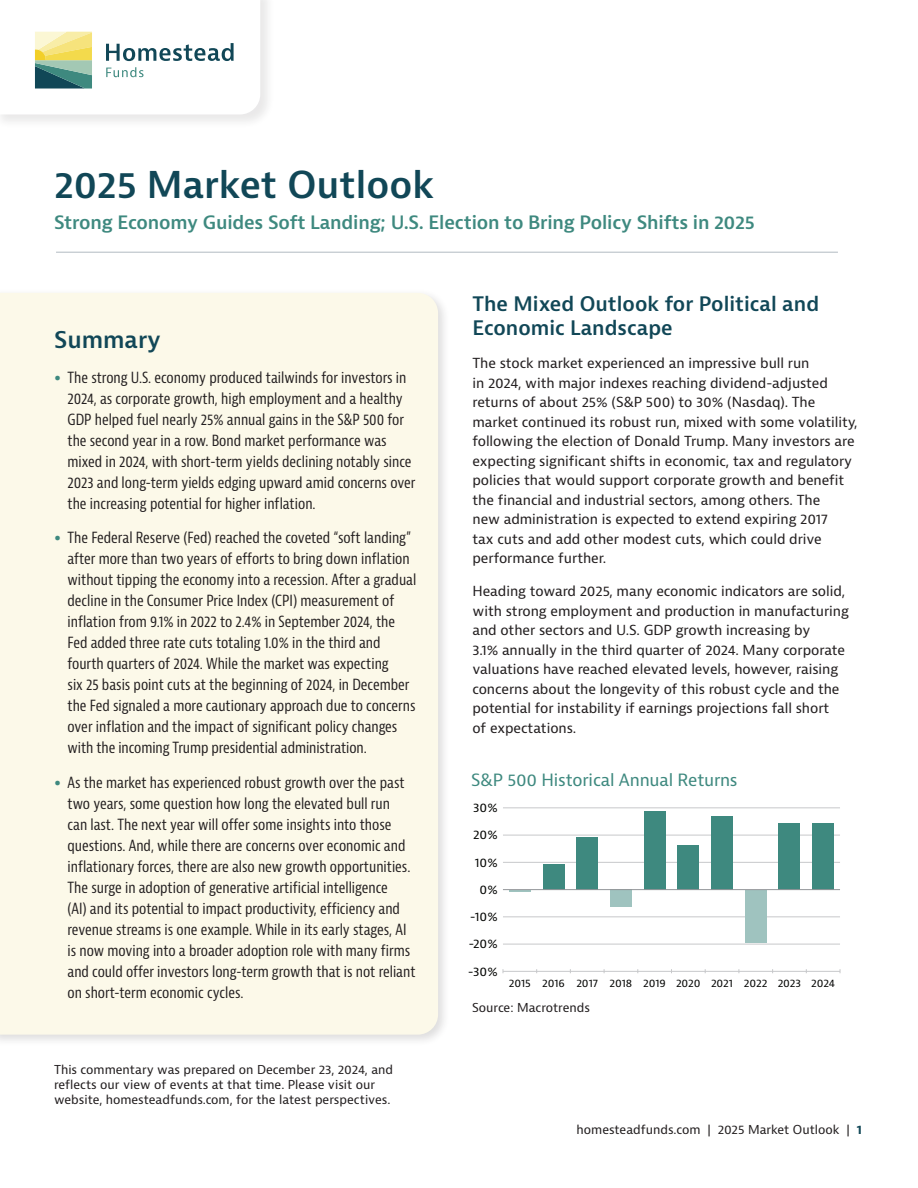
<style>
.page{position:relative;width:918px;height:1188px;background:#fff}
.page>*{position:absolute;margin:0;border:0;box-sizing:border-box;transform-origin:0 0}
.t1{font:600 36px "Bernina Sans";color:#114757}
.t2{font:600 22.5px "Bernina Sans";color:#114757}
.t3{font:600 19.5px/24px "Bernina Sans";color:#114757}
.t4{font:600 18px "Bernina Sans";letter-spacing:-.01em;color:#3e897f}
.t5{font:16.5px "Bernina Sans";letter-spacing:-.01em;color:#3e897f}
.t6{font:condensed 15px/21px "Bernina Sans";color:#231f20}
.t7{font:13.5px/19.5px "Bernina Sans";letter-spacing:-.005em;color:#231f20}
.t8{font:12px/15px "Bernina Sans";color:#231f20}
.t9{font:12px "Bernina Sans";letter-spacing:-.005em;color:#040503}
.t10{font:10.5px "Bernina Sans";letter-spacing:-.01em;color:#040503}
.s1{font-size:36px;color:#3e897f}
.s2{font-weight:700;color:#114757}
</style>
<div class="page">
<div style="left:0;top:0;width:275px;height:130px;background:#f4f4f4"></div>
<svg style="left:0;top:0;width:260px;height:114px"></svg>
<div style="left:0;top:288px;width:450px;height:758px;background:#231f20;opacity:.15"></div>
<div style="left:0;top:293px;width:438px;height:742px;background:#fcf9e9"></div>
<hr style="left:56px;top:252px;width:782px;height:1px;background:#b2bac2">
<hr style="left:503px;top:971px;width:337px;height:1px;background:#c7c8ca">
<hr style="left:503px;top:944px;width:337px;height:1px;background:#c7c8ca">
<hr style="left:503px;top:917px;width:337px;height:1px;background:#c7c8ca">
<hr style="left:503px;top:862px;width:337px;height:1px;background:#c7c8ca">
<hr style="left:503px;top:835px;width:337px;height:1px;background:#c7c8ca">
<hr style="left:503px;top:808px;width:337px;height:1px;background:#c7c8ca">
<hr style="left:509px;top:890px;width:22px;height:2px;background:#9fc3bf">
<div style="left:543px;top:864px;width:21px;height:26px;background:#3e897f"></div>
<div style="left:576px;top:837px;width:22px;height:53px;background:#3e897f"></div>
<div style="left:610px;top:890px;width:22px;height:17px;background:#9fc3bf"></div>
<div style="left:644px;top:811px;width:21px;height:79px;background:#3e897f"></div>
<div style="left:678px;top:845px;width:21px;height:45px;background:#3e897f"></div>
<div style="left:711px;top:816px;width:22px;height:74px;background:#3e897f"></div>
<div style="left:745px;top:890px;width:22px;height:53px;background:#9fc3bf"></div>
<div style="left:779px;top:824px;width:21px;height:66px;background:#3e897f"></div>
<div style="left:812px;top:823px;width:22px;height:67px;background:#3e897f"></div>
<hr style="left:503px;top:889px;width:337px;height:1px;background:#939598">
<h1 class="t1" style="left:54px;top:161px;width:382px">2025 Market Outlook</h1>
<p class="t4" style="left:54px;top:211px;width:703px">Strong Economy Guides Soft Landing; U.S. Election to Bring Policy Shifts in 2025</p>
<h2 class="t2" style="left:54px;top:325px;width:108px">Summary</h2>
<p class="t6" style="left:68px;top:367px;width:349px;text-indent:-14px"><span class="s1">•</span> The strong U.S. economy produced tailwinds for investors in 2024, as corporate growth, high employment and a healthy GDP helped fuel nearly 25% annual gains in the S&amp;P 500 for the second year in a row. Bond market performance was mixed in 2024, with short-term yields declining notably since 2023 and long-term yields edging upward amid concerns over the increasing potential for higher inflation.</p>
<p class="t6" style="left:68px;top:528px;width:350px;text-indent:-14px"><span class="s1">•</span> The Federal Reserve (Fed) reached the coveted “soft landing” after more than two years of efforts to bring down inflation without tipping the economy into a recession. After a gradual decline in the Consumer Price Index (CPI) measurement of inflation from 9.1% in 2022 to 2.4% in September 2024, the Fed added three rate cuts totaling 1.0% in the third and fourth quarters of 2024. While the market was expecting<br>six 25 basis point cuts at the beginning of 2024, in December the Fed signaled a more cautionary approach due to concerns over inflation and the impact of significant policy changes with the incoming Trump presidential administration.</p>
<p class="t6" style="left:68px;top:772px;width:350px;text-indent:-14px"><span class="s1">•</span> As the market has experienced robust growth over the past two years, some question how long the elevated bull run<br>can last. The next year will offer some insights into those questions. And, while there are concerns over economic and inflationary forces, there are also new growth opportunities.<br>The surge in adoption of generative artificial intelligence<br>(AI) and its potential to impact productivity, efficiency and revenue streams is one example. While in its early stages, AI is now moving into a broader adoption role with many firms and could offer investors long-term growth that is not reliant on short-term economic cycles.</p>
<p class="t8" style="left:54px;top:1063px;width:341px">This commentary was prepared on December 23, 2024, and reflects our view of events at that time. Please visit our website, homesteadfunds.com, for the latest perspectives.</p>
<h3 class="t3" style="left:472px;top:293px;width:348px">The Mixed Outlook for Political and<br>Economic Landscape</h3>
<p class="t7" style="left:472px;top:354px;width:387px">The stock market experienced an impressive bull run<br>in 2024, with major indexes reaching dividend-adjusted returns of about 25% (S&amp;P 500) to 30% (Nasdaq). The market continued its robust run, mixed with some volatility, following the election of Donald Trump. Many investors are expecting significant shifts in economic, tax and regulatory policies that would support corporate growth and benefit the financial and industrial sectors, among others. The<br>new administration is expected to extend expiring 2017<br>tax cuts and add other modest cuts, which could drive performance further.</p>
<p class="t7" style="left:472px;top:582px;width:378px">Heading toward 2025, many economic indicators are solid, with strong employment and production in manufacturing and other sectors and U.S. GDP growth increasing by<br>3.1% annually in the third quarter of 2024. Many corporate valuations have reached elevated levels, however, raising concerns about the longevity of this robust cycle and the potential for instability if earnings projections fall short<br>of expectations.</p>
<p class="t5" style="left:471px;top:770px;width:268px">S&amp;P 500 Historical Annual Returns</p>
<p class="t9" style="left:473px;top:800px;width:26px">30%</p>
<p class="t9" style="left:473px;top:827px;width:26px">20%</p>
<p class="t9" style="left:475px;top:854px;width:24px">10%</p>
<p class="t9" style="left:480px;top:882px;width:20px">0%</p>
<p class="t9" style="left:470px;top:909px;width:29px">-10%</p>
<p class="t9" style="left:469px;top:936px;width:31px">-20%</p>
<p class="t9" style="left:468px;top:963px;width:31px">-30%</p>
<p class="t10" style="left:509px;top:976px;width:328px">2015 2016 2017 2018 2019 2020 2021 2022 2023 2024</p>
<p class="t8" style="left:472px;top:1000px;width:119px">Source: Macrotrends</p>
<p class="t8" style="left:577px;top:1123px;width:287px">homesteadfunds.com | 2025 Market Outlook | <span class="s2">1</span></p>
</div>
